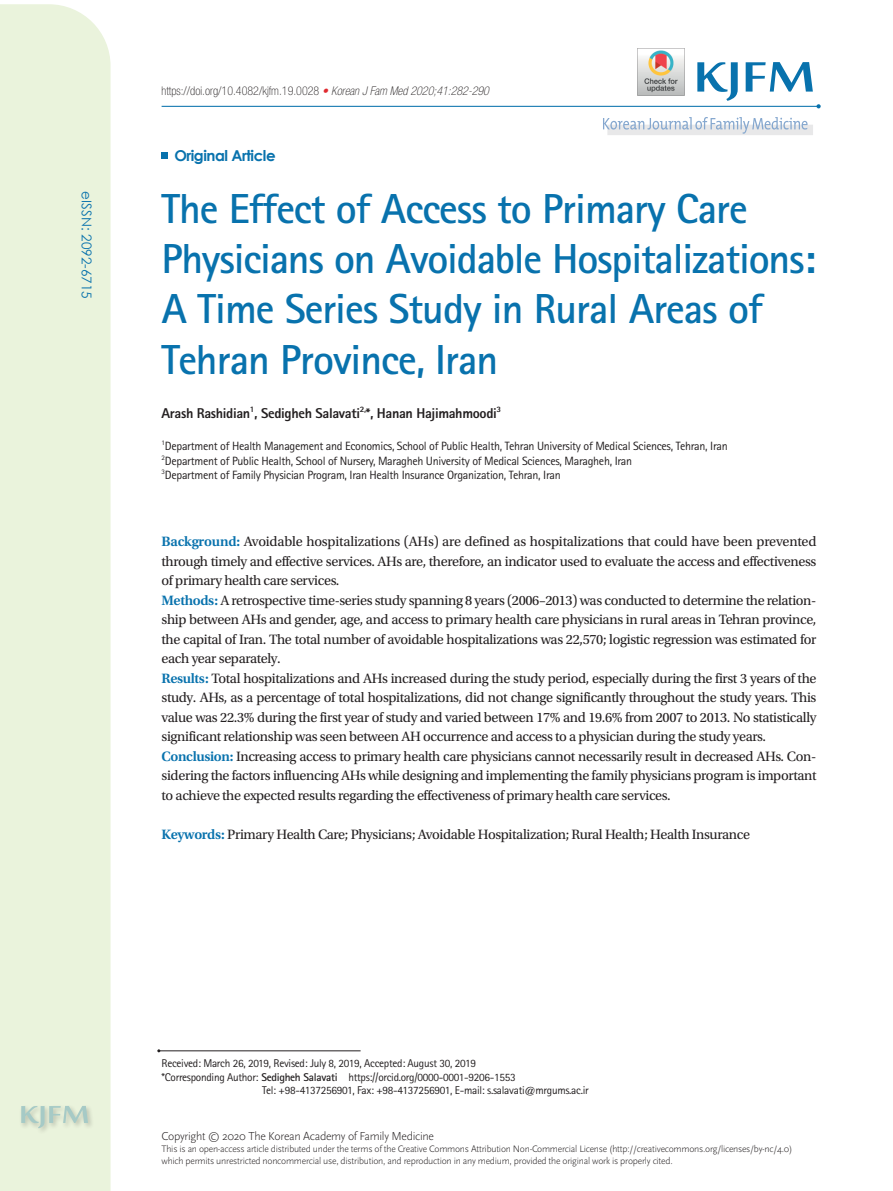
<style>
.page{position:relative;width:893px;height:1191px;background:#fff}
.page>*{position:absolute;margin:0;border:0;box-sizing:border-box;transform-origin:0 0}
.t1{font:700 42px/50.4px "Rotis Sans Serif Std";letter-spacing:-.025em;color:#0872ad}
.t2{font:700 15px "Century Gothic";letter-spacing:-.03em;color:#0872ad}
.t3{font:14.25px/19.5px "Utopia Std";letter-spacing:-.025em;color:#231f20}
.t4{font:800 14.25px "Rotis Sans Serif Std";letter-spacing:-.025em;color:#231f20}
.t5{font:13.5px "Century Gothic";color:#0872ad}
.t6{font:12px/14.4px "Rotis Sans Serif Std";letter-spacing:-.025em;color:#231f20}
.t7{font:100 condensed 12px "Helvetica Neue LT Std";color:#231f20}
.t8{font:300 12px "Scala Sans";letter-spacing:-.025em;color:#231f20}
.t9{font:11.25px "Rotis Sans Serif Std";letter-spacing:-.025em;color:#231f20}
.t10{font:300 9.75px/11.7px "Scala Sans";letter-spacing:-.025em;color:#231f20}
.s1{font-style:italic;color:#e02a30}
.s2{font-style:italic}
.s3{font-weight:600;color:#0872ad}
.s4{font-weight:700}
</style>
<div class="page">
<div style="left:0;top:4px;width:111px;height:1187px;background:#eaf3dc"></div>
<hr style="left:162px;top:106px;width:657px;height:1px;background:#0872ad">
<svg style="left:697px;top:62px;width:124px;height:46px"></svg>
<div style="left:607px;top:125px;width:206px;height:10px;background:#e8e8e9"></div>
<svg style="left:603px;top:117px;width:204px;height:17px"></svg>
<div style="left:19px;top:1103px;width:76px;height:31px;background:#231f20;opacity:.75"></div>
<svg style="left:21px;top:1106px;width:67px;height:22px"></svg>
<hr style="left:159px;top:1050px;width:202px;height:1px;background:#231f20">
<div style="left:162px;top:152px;width:6px;height:7px;background:#0872ad"></div>
<img style="left:638px;top:50px;width:46px;height:46px">
<p class="t5" style="left:96px;top:191px;width:109px;rotate:90deg">eISSN: 2092-6715</p>
<p class="t7" style="left:162px;top:84px;width:329px">https://doi.org/10.4082/kjfm.19.0028 <span class="s1">•</span> <span class="s2">Korean J Fam Med 2020;41:282-290</span></p>
<p class="t2" style="left:174px;top:144px;width:103px">Original Article</p>
<h1 class="t1" style="left:162px;top:182px;width:656px">The Effect of Access to Primary Care Physicians on Avoidable Hospitalizations:<br>A Time Series Study in Rural Areas of Tehran Province, Iran</h1>
<p class="t4" style="left:162px;top:404px;width:341px">Arash Rashidian<sup>1</sup>, Sedigheh Salavati<sup>2,</sup>*, Hanan Hajimahmoodi<sup>3</sup></p>
<p class="t6" style="left:162px;top:439px;width:568px"><sup>1</sup>Department of Health Management and Economics, School of Public Health, Tehran University of Medical Sciences, Tehran, Iran<br><sup>2</sup>Department of Public Health, School of Nursery, Maragheh University of Medical Sciences, Maragheh, Iran<br><sup>3</sup>Department of Family Physician Program, Iran Health Insurance Organization, Tehran, Iran</p>
<p class="t3" style="left:162px;top:532px;width:656px"><span class="s3">Background:</span> Avoidable hospitalizations (AHs) are defined as hospitalizations that could have been prevented through timely and effective services. AHs are, therefore, an indicator used to evaluate the access and effectiveness of primary health care services.<br><span class="s3">Methods:</span> A retrospective time-series study spanning 8 years (2006–2013) was conducted to determine the relation&shy;ship between AHs and gender, age, and access to primary health care physicians in rural areas in Tehran province, the capital of Iran. The total number of avoidable hospitalizations was 22,570; logistic regression was estimated for each year separately.<br><span class="s3">Results:</span> Total hospitalizations and AHs increased during the study period, especially during the first 3 years of the study. AHs, as a percentage of total hospitalizations, did not change significantly throughout the study years. This value was 22.3% during the first year of study and varied between 17% and 19.6% from 2007 to 2013. No statistically significant relationship was seen between AH occurrence and access to a physician during the study years.<br><span class="s3">Conclusion:</span> Increasing access to primary health care physicians cannot necessarily result in decreased AHs. Con&shy;sidering the factors influencing AHs while designing and implementing the family physicians program is important to achieve the expected results regarding the effectiveness of primary health care services.</p>
<p class="t3" style="left:162px;top:824px;width:590px"><span class="s3">Keywords:</span> Primary Health Care; Physicians; Avoidable Hospitalization; Rural Health; Health Insurance</p>
<p class="t9" style="left:162px;top:1057px;width:316px">Received: March 26, 2019, Revised: July 8, 2019, Accepted: August 30, 2019</p>
<p class="t9" style="left:162px;top:1070px;width:356px">*Corresponding Author: <span class="s4">Sedigheh Salavati</span> https://orcid.org/0000-0001-9206-1553</p>
<p class="t9" style="left:262px;top:1084px;width:328px">Tel: +98-4137256901, Fax: +98-4137256901, E-mail: s.salavati@mrgums.ac.ir</p>
<p class="t8" style="left:162px;top:1129px;width:274px">Copyright © 2020 The Korean Academy of Family Medicine</p>
<p class="t10" style="left:162px;top:1143px;width:632px">This is an open-access article distributed under the terms of the Creative Commons Attribution Non-Commercial License (http://creativecommons.org/licenses/by-nc/4.0) which permits unrestricted noncommercial use, distribution, and reproduction in any medium, provided the original work is properly cited.</p>
</div>
